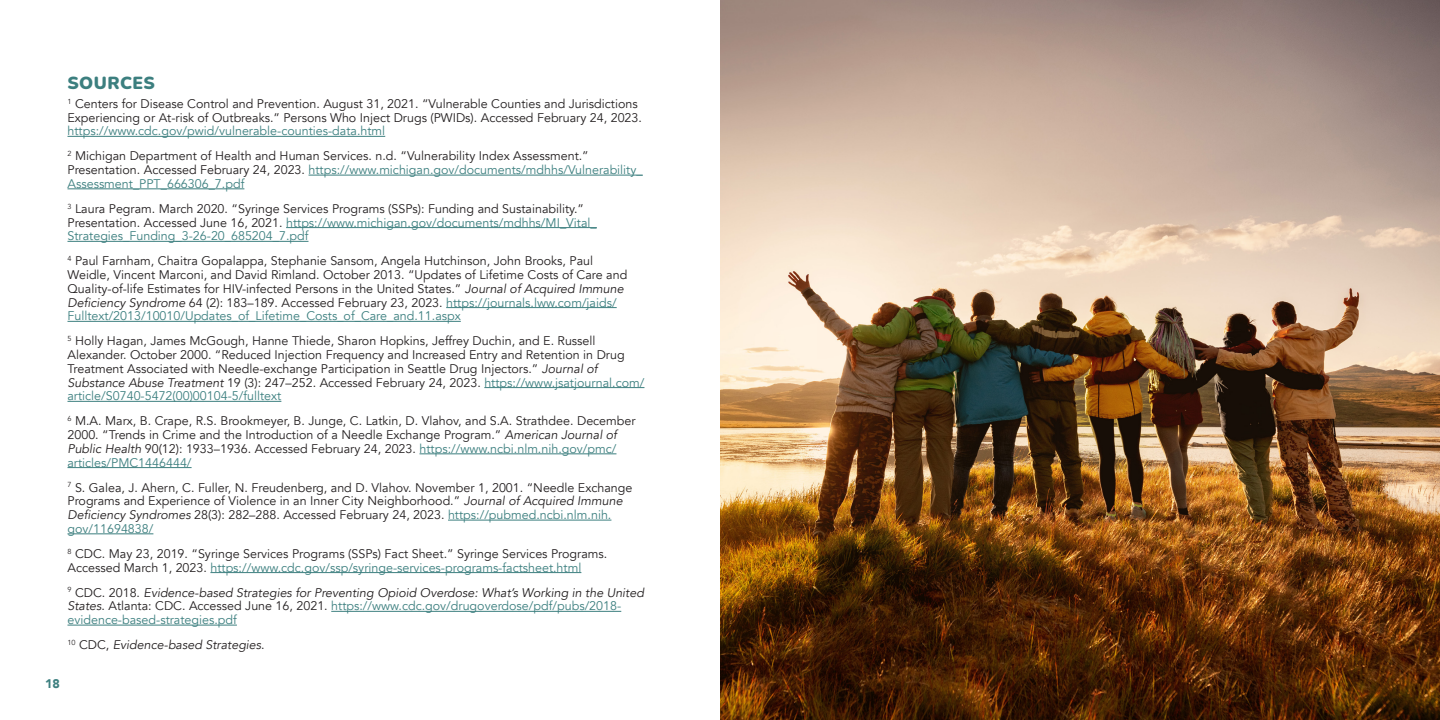
<style>
.page{position:relative;width:1440px;height:720px;background:#fff}
.page>*{position:absolute;margin:0;border:0;box-sizing:border-box;transform-origin:0 0}
.t1{font:900 17.5px "Nunito";letter-spacing:.025em;color:#3c7f7f}
.body{font:12.5px/13.8px "Avenir";color:#231f20}
.body-2{font:italic 12.5px/13.8px "Avenir";color:#231f20}
.t2{font:900 12.5px "Avenir";color:#3c7f7f}
.s1{color:#3c7f7f}
.s2{font-style:italic}
.s3{font-style:normal}
.s4{font-style:normal;color:#3c7f7f}
</style>
<div class="page">
<img style="left:720px;top:0;width:720px;height:720px">
<hr style="left:68px;top:136px;width:317px;height:1px;background:#3c7f7f">
<hr style="left:309px;top:175px;width:334px;height:1px;background:#3c7f7f">
<hr style="left:68px;top:189px;width:176px;height:1px;background:#3c7f7f">
<hr style="left:286px;top:227px;width:311px;height:1px;background:#3c7f7f">
<hr style="left:68px;top:241px;width:240px;height:1px;background:#3c7f7f">
<hr style="left:446px;top:307px;width:171px;height:1px;background:#3c7f7f">
<hr style="left:68px;top:321px;width:393px;height:1px;background:#3c7f7f">
<hr style="left:484px;top:387px;width:160px;height:1px;background:#3c7f7f">
<hr style="left:68px;top:401px;width:213px;height:1px;background:#3c7f7f">
<hr style="left:420px;top:454px;width:196px;height:1px;background:#3c7f7f">
<hr style="left:68px;top:467px;width:124px;height:1px;background:#3c7f7f">
<hr style="left:448px;top:520px;width:163px;height:1px;background:#3c7f7f">
<hr style="left:68px;top:534px;width:85px;height:1px;background:#3c7f7f">
<hr style="left:210px;top:572px;width:371px;height:1px;background:#3c7f7f">
<hr style="left:331px;top:611px;width:290px;height:1px;background:#3c7f7f">
<hr style="left:68px;top:625px;width:169px;height:1px;background:#3c7f7f">
<p class="t1" style="left:68px;top:70px;width:89px">SOURCES</p>
<p class="body" style="left:68px;top:97px;width:576px"><sup>1</sup> Centers for Disease Control and Prevention. August 31, 2021. “Vulnerable Counties and Jurisdictions<br>Experiencing or At-risk of Outbreaks.” Persons Who Inject Drugs (PWIDs). Accessed February 24, 2023. <span class="s1">https://www.cdc.gov/pwid/vulnerable-counties-data.html</span></p>
<p class="body" style="left:68px;top:149px;width:577px"><sup>2</sup> Michigan Department of Health and Human Services. n.d. “Vulnerability Index Assessment.”<br>Presentation. Accessed February 24, 2023. <span class="s1">https://www.michigan.gov/documents/mdhhs/Vulnerability_<br>Assessment_PPT_666306_7.pdf</span></p>
<p class="body" style="left:68px;top:202px;width:531px"><sup>3</sup> Laura Pegram. March 2020. “Syringe Services Programs (SSPs): Funding and Sustainability.”<br>Presentation. Accessed June 16, 2021. <span class="s1">https://www.michigan.gov/documents/mdhhs/MI_Vital_<br>Strategies_Funding_3-26-20_685204_7.pdf</span></p>
<p class="body" style="left:68px;top:254px;width:561px"><sup>4</sup> Paul Farnham, Chaitra Gopalappa, Stephanie Sansom, Angela Hutchinson, John Brooks, Paul Weidle, Vincent Marconi, and David Rimland. October 2013. “Updates of Lifetime Costs of Care and Quality-of-life Estimates for HIV-infected Persons in the United States.” <span class="s2">Journal of Acquired Immune Deficiency Syndrome</span> 64 (2): 183–189. Accessed February 23, 2023. <span class="s1">https://journals.lww.com/jaids/ Fulltext/2013/10010/Updates_of_Lifetime_Costs_of_Care_and.11.aspx</span></p>
<p class="body" style="left:68px;top:334px;width:578px"><sup>5</sup> Holly Hagan, James McGough, Hanne Thiede, Sharon Hopkins, Jeffrey Duchin, and E. Russell Alexander. October 2000. “Reduced Injection Frequency and Increased Entry and Retention in Drug Treatment Associated with Needle-exchange Participation in Seattle Drug Injectors.” <span class="s2">Journal of Substance Abuse Treatment</span> 19 (3): 247–252. Accessed February 24, 2023. <span class="s1">https://www.jsatjournal.com/ article/S0740-5472(00)00104-5/fulltext</span></p>
<p class="body" style="left:68px;top:414px;width:570px"><sup>6</sup> M.A. Marx, B. Crape, R.S. Brookmeyer, B. Junge, C. Latkin, D. Vlahov, and S.A. Strathdee. December 2000. “Trends in Crime and the Introduction of a Needle Exchange Program.” <span class="s2">American Journal of Public Health</span> 90(12): 1933–1936. Accessed February 24, 2023. <span class="s1">https://www.ncbi.nlm.nih.gov/pmc/ articles/PMC1446444/</span></p>
<p class="body" style="left:68px;top:481px;width:566px"><sup>7</sup> S. Galea, J. Ahern, C. Fuller, N. Freudenberg, and D. Vlahov. November 1, 2001. “Needle Exchange Programs and Experience of Violence in an Inner City Neighborhood.” <span class="s2">Journal of Acquired Immune Deficiency Syndromes</span> 28(3): 282–288. Accessed February 24, 2023. <span class="s1">https://pubmed.ncbi.nlm.nih. gov/11694838/</span></p>
<p class="body" style="left:68px;top:547px;width:541px"><sup>8</sup> CDC. May 23, 2019. “Syringe Services Programs (SSPs) Fact Sheet.” Syringe Services Programs.<br>Accessed March 1, 2023. <span class="s1">https://www.cdc.gov/ssp/syringe-services-programs-factsheet.html</span></p>
<p class="body-2" style="left:68px;top:586px;width:578px"><sup>9</sup> <span class="s3">CDC. 2018.</span> Evidence-based Strategies for Preventing Opioid Overdose: What’s Working in the United<br>States<span class="s3">. Atlanta: CDC. Accessed June 16, 2021.</span> <span class="s4">https://www.cdc.gov/drugoverdose/pdf/pubs/2018- evidence-based-strategies.pdf</span></p>
<p class="body-2" style="left:68px;top:638px;width:199px"><sup>10</sup> <span class="s3">CDC,</span> Evidence-based Strategies<span class="s3">.</span></p>
<p class="t2" style="left:45px;top:672px;width:16px">18</p>
</div>
